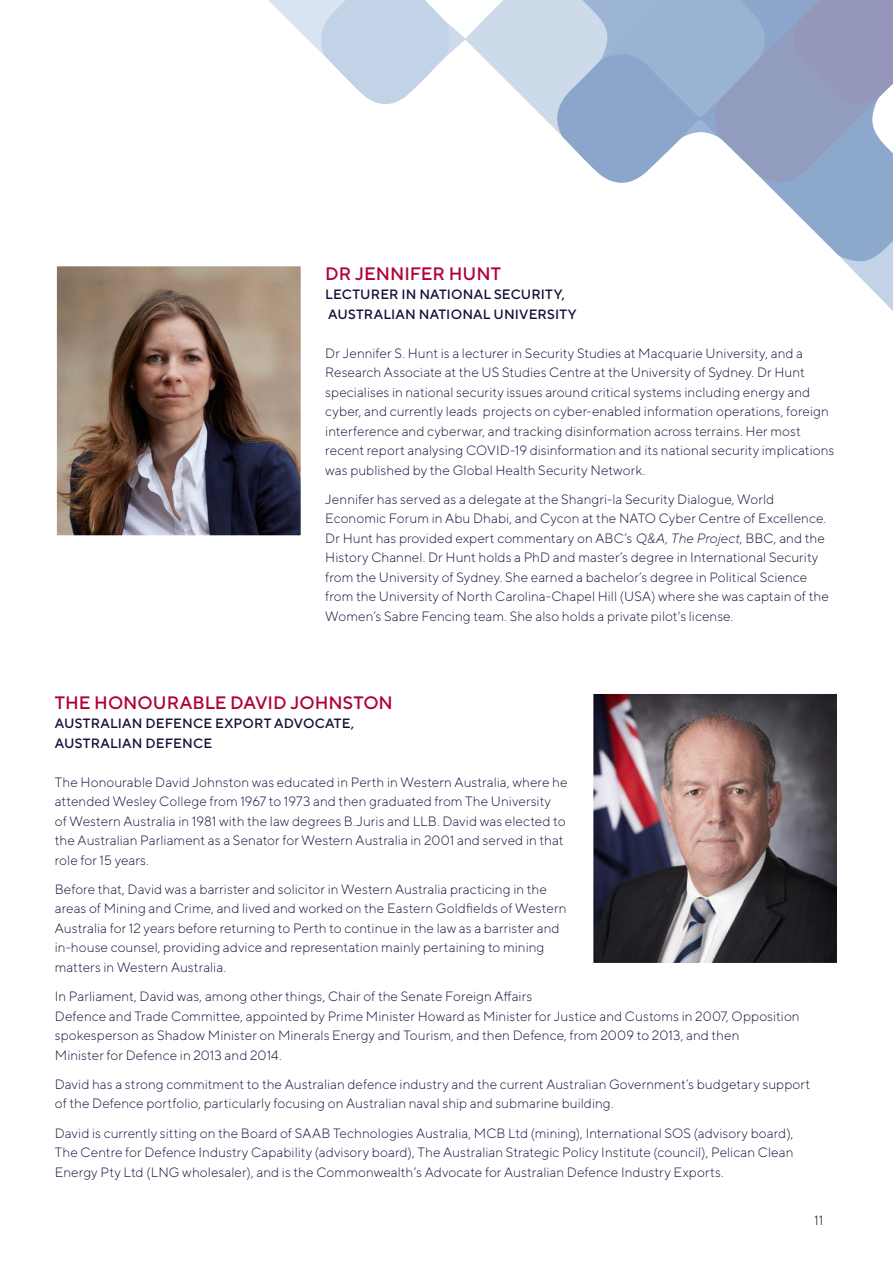
<style>
.page{position:relative;width:893px;height:1263px;background:#fff}
.page>*{position:absolute;margin:0;border:0;box-sizing:border-box;transform-origin:0 0}
.Speaker_name{font:500 18px "TT Norms Pro";color:#b10132}
.Bullets__9pt{font:300 13.5px/19.5px "TT Norms Pro";letter-spacing:.01em;color:#11113a}
.Speaker_name-2{font:500 13.5px/19.5px "TT Norms Pro";letter-spacing:.015em;color:#11113a}
.Participants{font:300 13.5px "TT Norms Pro";color:#11113a}
.s1{font-style:italic}
</style>
<div class="page">
<img style="left:268px;top:0;width:625px;height:311px">
<div style="left:195px;top:116px;width:114px;height:159px;background:#fff"></div>
<img style="left:593px;top:694px;width:244px;height:269px">
<img style="left:56px;top:242px;width:269px;height:294px">
<p class="Speaker_name" style="left:325px;top:260px;width:177px">DR JENNIFER HUNT</p>
<p class="Speaker_name-2" style="left:325px;top:284px;width:253px">LECTURER IN NATIONAL SECURITY,<br>AUSTRALIAN NATIONAL UNIVERSITY</p>
<p class="Bullets__9pt" style="left:325px;top:342px;width:510px">Dr Jennifer S. Hunt is a lecturer in Security Studies at Macquarie University, and a Research Associate at the US Studies Centre at the University of Sydney. Dr Hunt specialises in national security issues around critical systems including energy and cyber, and currently leads projects on cyber-enabled information operations, foreign interference and cyberwar, and tracking disinformation across terrains. Her most recent report analysing COVID-19 disinformation and its national security implications was published by the Global Health Security Network.</p>
<p class="Bullets__9pt" style="left:325px;top:488px;width:505px">Jennifer has served as a delegate at the Shangri-la Security Dialogue, World Economic Forum in Abu Dhabi, and Cycon at the NATO Cyber Centre of Excellence.<br>Dr Hunt has provided expert commentary on ABC’s <span class="s1">Q&amp;A, The Project</span>, BBC, and the History Channel. Dr Hunt holds a PhD and master’s degree in International Security from the University of Sydney. She earned a bachelor’s degree in Political Science from the University of North Carolina-Chapel Hill (USA) where she was captain of the Women’s Sabre Fencing team. She also holds a private pilot's license.</p>
<p class="Speaker_name" style="left:55px;top:689px;width:340px">THE HONOURABLE DAVID JOHNSTON</p>
<p class="Speaker_name-2" style="left:55px;top:713px;width:301px">AUSTRALIAN DEFENCE EXPORT ADVOCATE,<br>AUSTRALIAN DEFENCE</p>
<p class="Bullets__9pt" style="left:55px;top:771px;width:514px">The Honourable David Johnston was educated in Perth in Western Australia, where he attended Wesley College from 1967 to 1973 and then graduated from The University<br>of Western Australia in 1981 with the law degrees B.Juris and LLB. David was elected to the Australian Parliament as a Senator for Western Australia in 2001 and served in that role for 15 years.</p>
<p class="Bullets__9pt" style="left:55px;top:878px;width:513px">Before that, David was a barrister and solicitor in Western Australia practicing in the areas of Mining and Crime, and lived and worked on the Eastern Goldfields of Western Australia for 12 years before returning to Perth to continue in the law as a barrister and in-house counsel, providing advice and representation mainly pertaining to mining matters in Western Australia.</p>
<p class="Bullets__9pt" style="left:55px;top:986px;width:746px">In Parliament, David was, among other things, Chair of the Senate Foreign Affairs<br>Defence and Trade Committee, appointed by Prime Minister Howard as Minister for Justice and Customs in 2007, Opposition spokesperson as Shadow Minister on Minerals Energy and Tourism, and then Defence, from 2009 to 2013, and then<br>Minister for Defence in 2013 and 2014.</p>
<p class="Bullets__9pt" style="left:55px;top:1073px;width:757px">David has a strong commitment to the Australian defence industry and the current Australian Government’s budgetary support of the Defence portfolio, particularly focusing on Australian naval ship and submarine building.</p>
<p class="Bullets__9pt" style="left:55px;top:1122px;width:740px;text-align:justify">David is currently sitting on the Board of SAAB Technologies Australia, MCB Ltd (mining), International SOS (advisory board), The Centre for Defence Industry Capability (advisory board), The Australian Strategic Policy Institute (council), Pelican Clean Energy Pty Ltd (LNG wholesaler), and is the Commonwealth’s Advocate for Australian Defence Industry Exports.</p>
<p class="Participants" style="left:814px;top:1211px;width:11px">11</p>
</div>
